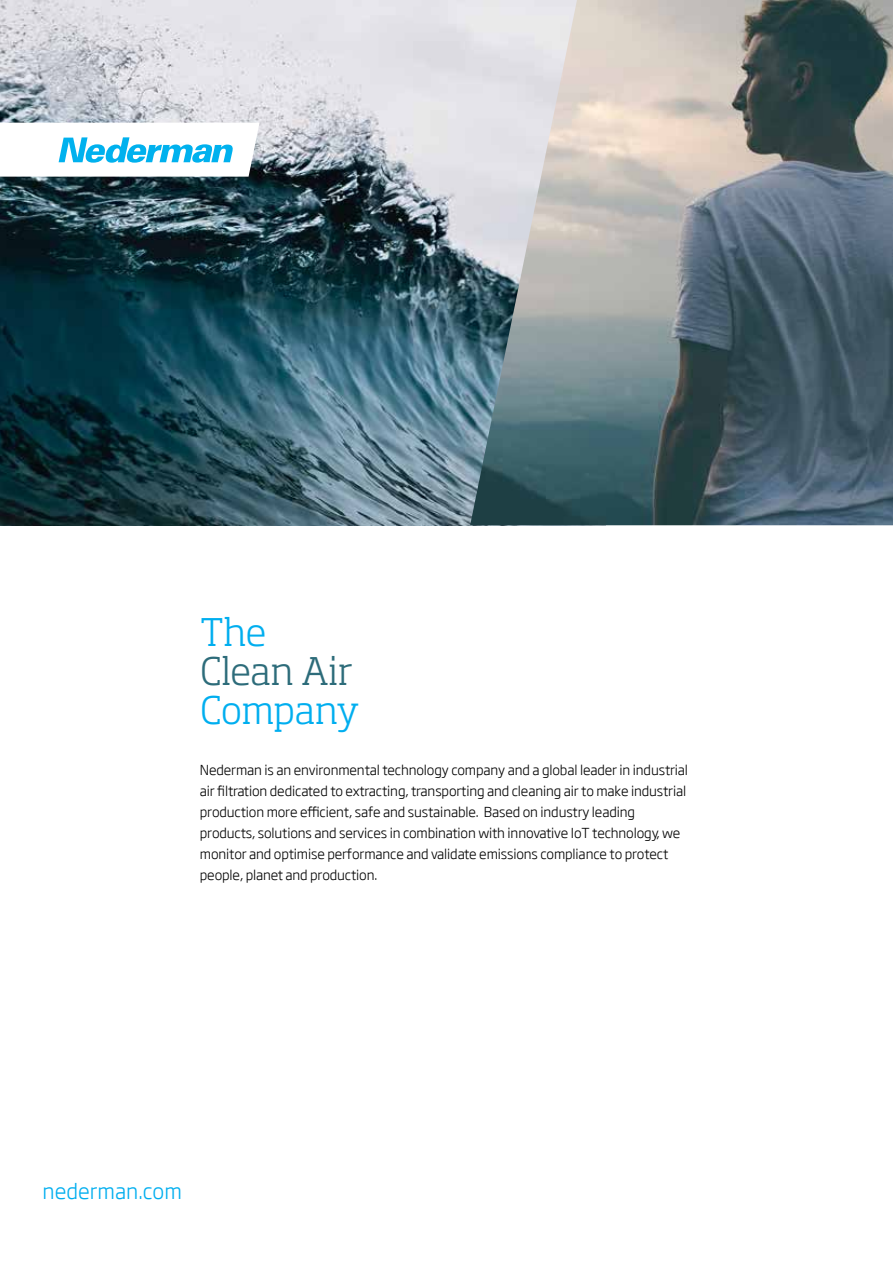
<style>
.page{position:relative;width:893px;height:1263px;background:#fff}
.page>*{position:absolute;margin:0;border:0;box-sizing:border-box;transform-origin:0 0}
.t1{font:300 37.65px "Soho Std";letter-spacing:-.01em;color:#00aeef}
.t2{font:300 37.65px "Soho Std";color:#2d6c7a}
.t3{font:300 21px "Soho Gothic Pro";color:#00aeef}
.t4{font:300 13.5px/21px "Soho Gothic Pro";letter-spacing:-.01em;color:#000}
</style>
<div class="page">
<img style="left:0;top:0;width:470px;height:525px">
<img style="left:470px;top:0;width:423px;height:525px">
<svg style="left:0;top:123px;width:260px;height:54px"></svg>
<h1 class="t1" style="left:200px;top:608px;width:67px">The</h1>
<h1 class="t2" style="left:200px;top:647px;width:154px">Clean Air</h1>
<h1 class="t1" style="left:200px;top:686px;width:160px">Company</h1>
<p class="t4" style="left:200px;top:759px;width:490px">Nederman is an environmental technology company and a global leader in industrial air filtration dedicated to extracting, transporting and cleaning air to make industrial production more efficient, safe and sustainable. Based on industry leading products, solutions and services in combination with innovative IoT technology, we monitor and optimise performance and validate emissions compliance to protect people, planet and production.</p>
<h2 class="t3" style="left:43px;top:1174px;width:141px">nederman.com</h2>
</div>
